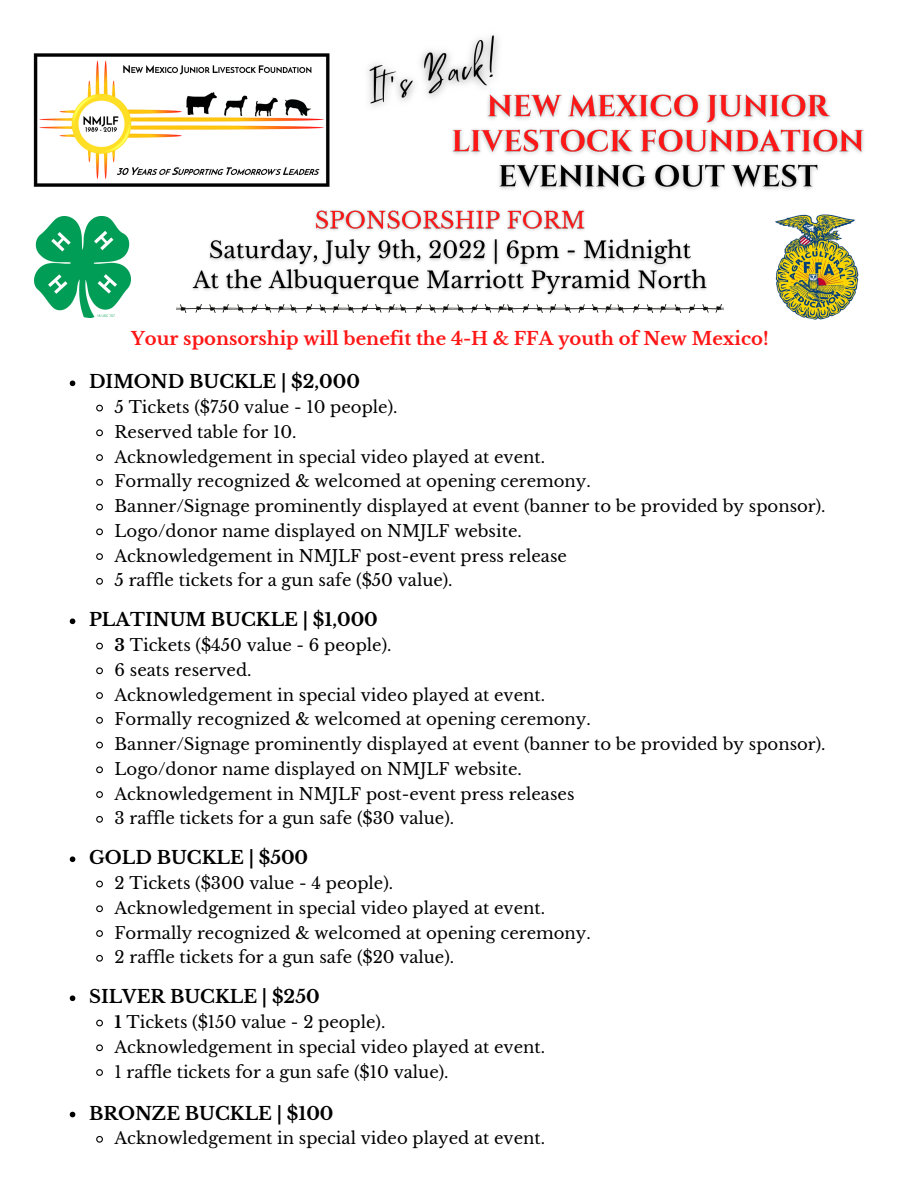
<style>
.page{position:relative;width:918px;height:1188px;background:#fff}
.page>*{position:absolute;margin:0;border:0;box-sizing:border-box;transform-origin:0 0}
.t1{font:700 18px "Libre Baskerville";color:#000}
.t2{font:700 18px "Libre Baskerville";color:#ff1616}
.t3{font:16.5px "Libre Baskerville";color:#000}
.s1{font-weight:700}
</style>
<div class="page">
<img style="left:33px;top:53px;width:297px;height:134px">
<img style="left:34px;top:216px;width:97px;height:102px">
<img style="left:775px;top:214px;width:84px;height:106px">
<img style="left:452px;top:94px;width:412px;height:96px">
<img style="left:368px;top:35px;width:156px;height:93px">
<img style="left:192px;top:210px;width:515px;height:86px">
<svg style="left:70px;top:381px;width:5px;height:5px"></svg>
<svg style="left:96px;top:404px;width:7px;height:8px"></svg>
<svg style="left:96px;top:429px;width:7px;height:8px"></svg>
<svg style="left:96px;top:454px;width:7px;height:7px"></svg>
<svg style="left:96px;top:479px;width:7px;height:7px"></svg>
<svg style="left:96px;top:503px;width:7px;height:8px"></svg>
<svg style="left:96px;top:528px;width:7px;height:8px"></svg>
<svg style="left:96px;top:553px;width:7px;height:7px"></svg>
<svg style="left:96px;top:578px;width:7px;height:7px"></svg>
<svg style="left:70px;top:618px;width:5px;height:6px"></svg>
<svg style="left:96px;top:642px;width:7px;height:8px"></svg>
<svg style="left:96px;top:667px;width:7px;height:8px"></svg>
<svg style="left:96px;top:692px;width:7px;height:7px"></svg>
<svg style="left:96px;top:716px;width:7px;height:8px"></svg>
<svg style="left:96px;top:741px;width:7px;height:8px"></svg>
<svg style="left:96px;top:766px;width:7px;height:8px"></svg>
<svg style="left:96px;top:791px;width:7px;height:7px"></svg>
<svg style="left:96px;top:815px;width:7px;height:8px"></svg>
<svg style="left:70px;top:856px;width:5px;height:6px"></svg>
<svg style="left:96px;top:880px;width:7px;height:8px"></svg>
<svg style="left:96px;top:905px;width:7px;height:8px"></svg>
<svg style="left:96px;top:930px;width:7px;height:7px"></svg>
<svg style="left:96px;top:954px;width:7px;height:8px"></svg>
<svg style="left:70px;top:995px;width:5px;height:6px"></svg>
<svg style="left:96px;top:1019px;width:7px;height:8px"></svg>
<svg style="left:96px;top:1044px;width:7px;height:8px"></svg>
<svg style="left:96px;top:1069px;width:7px;height:7px"></svg>
<svg style="left:70px;top:1112px;width:5px;height:5px"></svg>
<svg style="left:96px;top:1135px;width:7px;height:8px"></svg>
<svg style="left:176px;top:304px;width:548px;height:9px"></svg>
<p class="t2" style="left:131px;top:328px;width:639px">Your sponsorship will benefit the 4-H &amp; FFA youth of New Mexico!</p>
<p class="t1" style="left:89px;top:371px;width:272px">DIMOND BUCKLE | $2,000</p>
<p class="t3" style="left:115px;top:397px;width:285px">5 Tickets ($750 value - 10 people).</p>
<p class="t3" style="left:115px;top:422px;width:183px">Reserved table for 10.</p>
<p class="t3" style="left:115px;top:447px;width:432px">Acknowledgement in special video played at event.</p>
<p class="t3" style="left:115px;top:471px;width:478px">Formally recognized &amp; welcomed at opening ceremony.</p>
<p class="t3" style="left:115px;top:496px;width:713px">Banner/Signage prominently displayed at event (banner to be provided by sponsor).</p>
<p class="t3" style="left:115px;top:521px;width:409px">Logo/donor name displayed on NMJLF website.</p>
<p class="t3" style="left:115px;top:546px;width:454px">Acknowledgement in NMJLF post-event press release</p>
<p class="t3" style="left:115px;top:570px;width:340px">5 raffle tickets for a gun safe ($50 value).</p>
<p class="t1" style="left:89px;top:609px;width:290px">PLATINUM BUCKLE | $1,000</p>
<p class="t3" style="left:115px;top:635px;width:278px"><span class="s1">3</span> Tickets ($450 value - 6 people).</p>
<p class="t3" style="left:115px;top:660px;width:138px">6 seats reserved.</p>
<p class="t3" style="left:115px;top:685px;width:432px">Acknowledgement in special video played at event.</p>
<p class="t3" style="left:115px;top:709px;width:478px">Formally recognized &amp; welcomed at opening ceremony.</p>
<p class="t3" style="left:115px;top:734px;width:713px">Banner/Signage prominently displayed at event (banner to be provided by sponsor).</p>
<p class="t3" style="left:115px;top:759px;width:409px">Logo/donor name displayed on NMJLF website.</p>
<p class="t3" style="left:115px;top:784px;width:461px">Acknowledgement in NMJLF post-event press releases</p>
<p class="t3" style="left:115px;top:808px;width:341px">3 raffle tickets for a gun safe ($30 value).</p>
<p class="t1" style="left:89px;top:847px;width:221px">GOLD BUCKLE | $500</p>
<p class="t3" style="left:115px;top:873px;width:280px">2 Tickets ($300 value - 4 people).</p>
<p class="t3" style="left:115px;top:898px;width:432px">Acknowledgement in special video played at event.</p>
<p class="t3" style="left:115px;top:923px;width:478px">Formally recognized &amp; welcomed at opening ceremony.</p>
<p class="t3" style="left:115px;top:947px;width:341px">2 raffle tickets for a gun safe ($20 value).</p>
<p class="t1" style="left:89px;top:986px;width:232px">SILVER BUCKLE | $250</p>
<p class="t3" style="left:115px;top:1012px;width:272px"><span class="s1">1</span> Tickets ($150 value - 2 people).</p>
<p class="t3" style="left:115px;top:1037px;width:432px">Acknowledgement in special video played at event.</p>
<p class="t3" style="left:115px;top:1062px;width:336px">1 raffle tickets for a gun safe ($10 value).</p>
<p class="t1" style="left:89px;top:1102px;width:246px">BRONZE BUCKLE | $100</p>
<p class="t3" style="left:115px;top:1128px;width:432px">Acknowledgement in special video played at event.</p>
</div>
